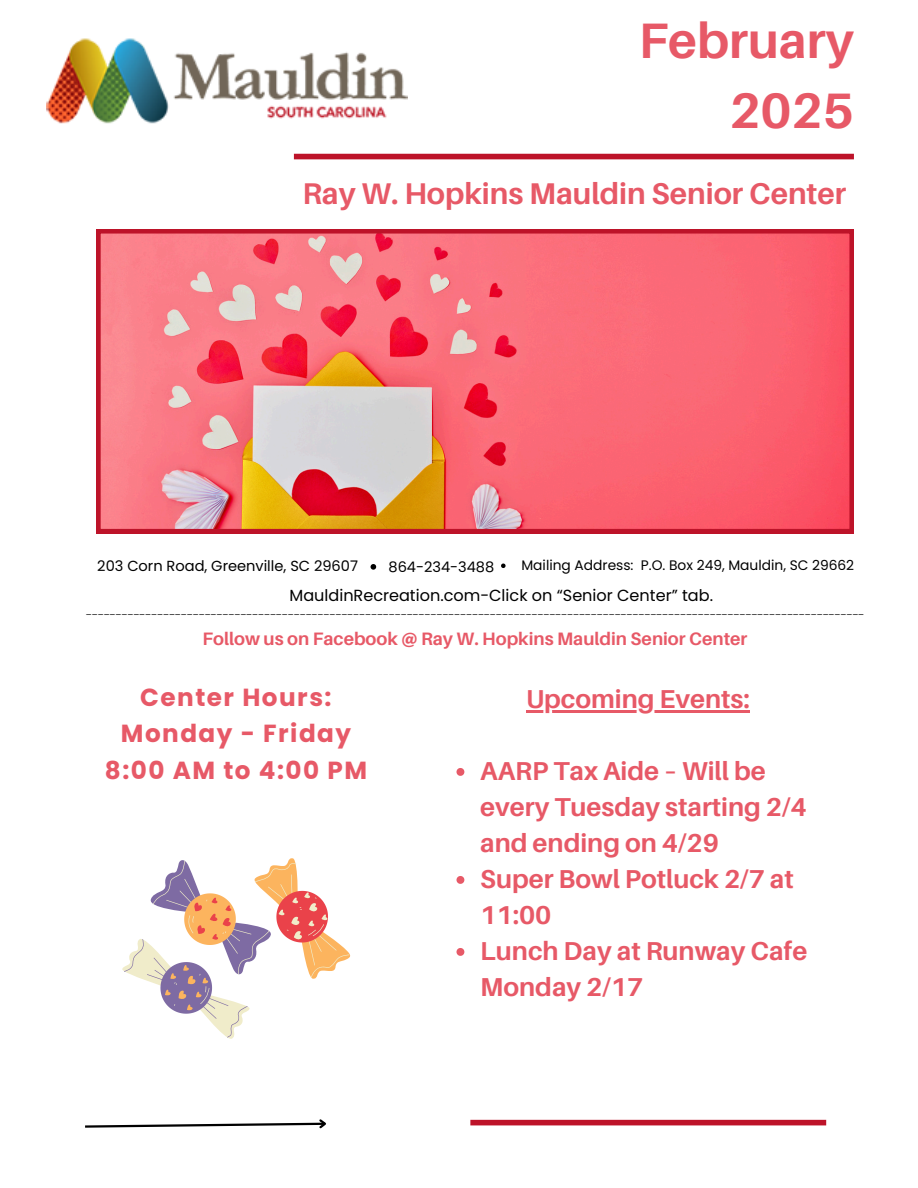
<style>
.page{position:relative;width:918px;height:1188px;background:#fff}
.page>*{position:absolute;margin:0;border:0;box-sizing:border-box;transform-origin:0 0}
.t1{font:700 49.8px/69.6px "Aileron";color:#e75967;text-align:right}
.t2{font:700 30px "Aileron";color:#e75967}
.t3{font:700 25.95px/36px "Aileron";color:#e75967}
.t4{font:700 24.75px/36.2px "Poppins";letter-spacing:.06em;color:#e75967;text-align:center}
.t5{font:700 18px "Aileron";color:#e75967}
.t6{font:16.05px "Poppins";color:#000}
.t7{font:14.55px "Poppins";color:#000}
.t8{font:13.8px "Poppins";color:#000}
.t9{font:11.85px "Aileron";color:#000}
</style>
<div class="page">
<svg style="left:96px;top:229px;width:758px;height:304px;background:#f27278"></svg>
<svg style="left:85px;top:1119px;width:241px;height:10px"></svg>
<div style="left:294px;top:154px;width:560px;height:5px;background:#bd1329"></div>
<div style="left:470px;top:1120px;width:356px;height:5px;background:#bd1329"></div>
<img style="left:46px;top:38px;width:361px;height:86px">
<svg style="left:122px;top:858px;width:229px;height:181px"></svg>
<svg style="left:501px;top:564px;width:5px;height:4px"></svg>
<hr style="left:526px;top:711px;width:224px;height:2px;background:#e75967">
<svg style="left:457px;top:768px;width:7px;height:8px"></svg>
<svg style="left:457px;top:876px;width:7px;height:8px"></svg>
<svg style="left:457px;top:948px;width:7px;height:8px"></svg>
<svg style="left:371px;top:564px;width:5px;height:6px"></svg>
<p class="t1" style="left:639px;top:5px;width:217px">February<br>2025</p>
<p class="t2" style="left:302px;top:175px;width:545px">Ray W. Hopkins Mauldin Senior Center</p>
<h2 class="t7" style="left:97px;top:556px;width:262px">203 Corn Road, Greenville, SC 29607</h2>
<p class="t8" style="left:521px;top:556px;width:334px">Mailing Address: P.O. Box 249, Mauldin, SC 29662</p>
<p class="t6" style="left:290px;top:585px;width:425px">MauldinRecreation.com-Click on “Senior Center” tab.</p>
<h6 class="t9" style="left:86px;top:602px;width:780px">___________________________________________________________________________________________________________________________________</h6>
<p class="t5" style="left:203px;top:628px;width:546px">Follow us on Facebook @ Ray W. Hopkins Mauldin Senior Center</p>
<p class="t7" style="left:389px;top:557px;width:107px">864-234-3488</p>
<h1 class="t4" style="left:105px;top:680px;width:264px">Center Hours:<br>Monday - Friday<br>8:00 AM to 4:00 PM</h1>
<h6 class="t3" style="left:526px;top:681px;width:225px">Upcoming Events:</h6>
<p class="t3" style="left:480px;top:753px;width:328px">AARP Tax Aide – Will be every Tuesday starting 2/4 and ending on 4/29</p>
<h5 class="t3" style="left:480px;top:861px;width:315px">Super Bowl Potluck 2/7 at<br>11:00</h5>
<h3 class="t3" style="left:480px;top:933px;width:329px">Lunch Day at Runway Cafe<br>Monday 2/17</h3>
</div>
